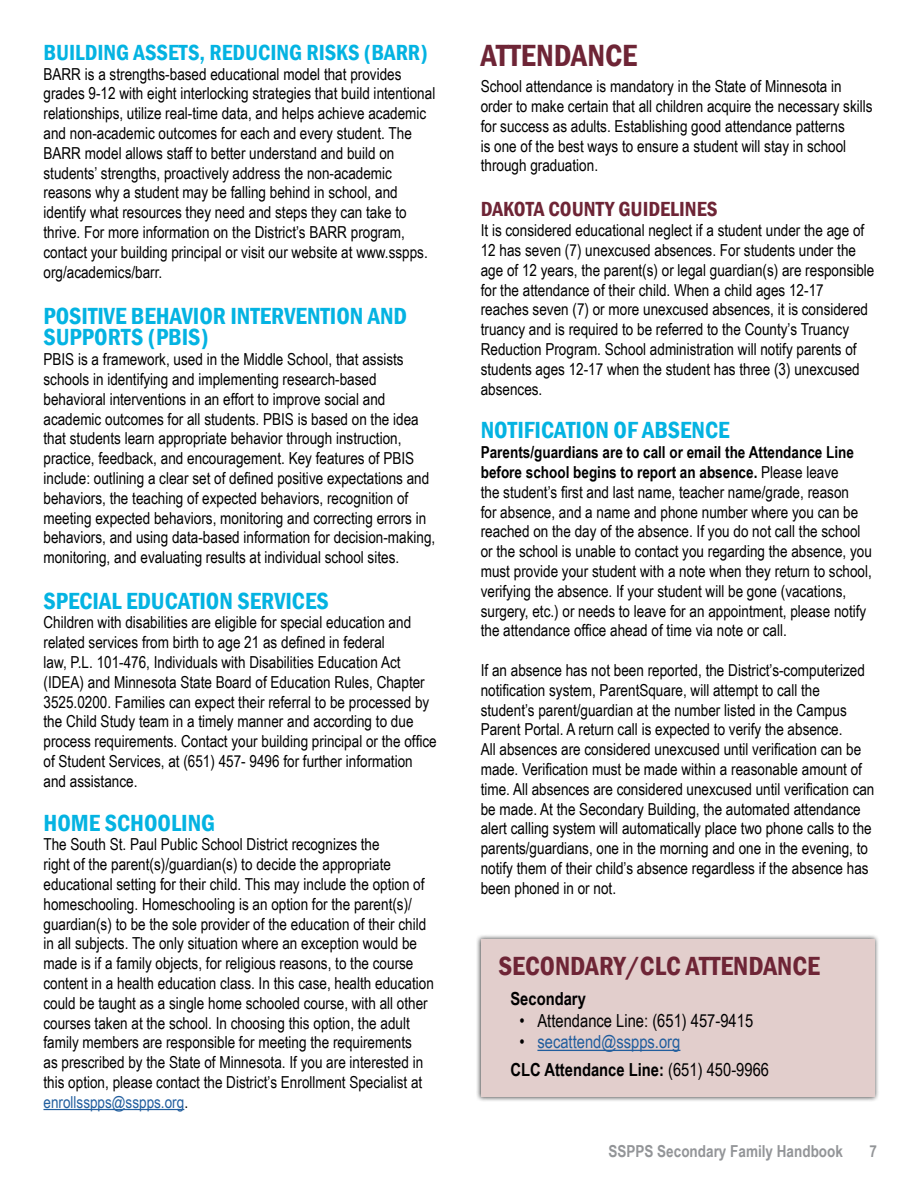
<style>
.page{position:relative;width:918px;height:1188px;background:#fff}
.page>*{position:absolute;margin:0;border:0;box-sizing:border-box;transform-origin:0 0}
.t1{font:600 condensed 31.5px "Franklin Gothic";color:#6e2536}
.t2{font:600 condensed 27px "Franklin Gothic";color:#6e2536}
.t3{font:600 condensed 24px/21px "Franklin Gothic";color:#04b3e2}
.t4{font:600 condensed 22.5px "Franklin Gothic";color:#04b3e2}
.t5{font:600 condensed 21px "Franklin Gothic";color:#6e2536}
.t6{font:18px/27.6px "Arial Narrow";color:#215e9e}
.t7{font:18px "Arial Narrow";color:#000}
.t8{font:700 18px "Arial Narrow";color:#000}
.t9{font:16.5px/19.8px "Arial Narrow";color:#000}
.t10{font:700 16.5px "Arial Narrow";color:#939598}
.s1{color:#215e9e}
.s2{font-weight:700}
.s3{color:#000}
.s4{font-weight:700;color:#000}
</style>
<div class="page">
<hr style="left:44px;top:1109px;width:140px;height:1px;background:#215e9e">
<div style="left:476px;top:934px;width:404px;height:168px;background:#000;opacity:.75"></div>
<div style="left:481px;top:939px;width:393px;height:158px;background:#e2cecc"></div>
<hr style="left:537px;top:1050px;width:143px;height:1px;background:#215e9e">
<h3 class="t4" style="left:44px;top:37px;width:386px">BUILDING ASSETS, REDUCING RISKS (BARR)</h3>
<p class="t9" style="left:44px;top:63px;width:393px">BARR is a strengths-based educational model that provides grades 9-12 with eight interlocking strategies that build intentional relationships, utilize real-time data, and helps achieve academic and non-academic outcomes for each and every student. The BARR model allows staff to better understand and build on students’ strengths, proactively address the non-academic reasons why a student may be falling behind in school, and identify what resources they need and steps they can take to thrive. For more information on the District’s BARR program, contact your building principal or visit our website at www.sspps. org/academics/barr.</p>
<h3 class="t3" style="left:44px;top:306px;width:365px">POSITIVE BEHAVIOR INTERVENTION AND<br>SUPPORTS (PBIS)</h3>
<p class="t9" style="left:44px;top:349px;width:393px">PBIS is a framework, used in the Middle School, that assists schools in identifying and implementing research-based behavioral interventions in an effort to improve social and academic outcomes for all students. PBIS is based on the idea that students learn appropriate behavior through instruction, practice, feedback, and encouragement. Key features of PBIS include: outlining a clear set of defined positive expectations and behaviors, the teaching of expected behaviors, recognition of meeting expected behaviors, monitoring and correcting errors in behaviors, and using data-based information for decision-making, monitoring, and evaluating results at individual school sites.</p>
<h3 class="t3" style="left:44px;top:590px;width:287px">SPECIAL EDUCATION SERVICES</h3>
<p class="t9" style="left:44px;top:612px;width:395px">Children with disabilities are eligible for special education and related services from birth to age 21 as defined in federal<br>law, P.L. 101-476, Individuals with Disabilities Education Act (IDEA) and Minnesota State Board of Education Rules, Chapter 3525.0200. Families can expect their referral to be processed by the Child Study team in a timely manner and according to due process requirements. Contact your building principal or the office of Student Services, at (651) 457- 9496 for further information and assistance.</p>
<h3 class="t3" style="left:44px;top:812px;width:173px">HOME SCHOOLING</h3>
<p class="t9" style="left:44px;top:834px;width:392px">The South St. Paul Public School District recognizes the<br>right of the parent(s)/guardian(s) to decide the appropriate educational setting for their child. This may include the option of homeschooling. Homeschooling is an option for the parent(s)/ guardian(s) to be the sole provider of the education of their child in all subjects. The only situation where an exception would be made is if a family objects, for religious reasons, to the course content in a health education class. In this case, health education could be taught as a single home schooled course, with all other courses taken at the school. In choosing this option, the adult family members are responsible for meeting the requirements<br>as prescribed by the State of Minnesota. If you are interested in this option, please contact the District’s Enrollment Specialist at <span class="s1">enrollsspps@sspps.org</span>.</p>
<h1 class="t1" style="left:481px;top:35px;width:158px">ATTENDANCE</h1>
<p class="t9" style="left:481px;top:76px;width:393px">School attendance is mandatory in the State of Minnesota in order to make certain that all children acquire the necessary skills for success as adults. Establishing good attendance patterns<br>is one of the best ways to ensure a student will stay in school through graduation.</p>
<p class="t5" style="left:481px;top:195px;width:238px">DAKOTA COUNTY GUIDELINES</p>
<p class="t9" style="left:481px;top:220px;width:395px">It is considered educational neglect if a student under the age of 12 has seven (7) unexcused absences. For students under the age of 12 years, the parent(s) or legal guardian(s) are responsible for the attendance of their child. When a child ages 12-17 reaches seven (7) or more unexcused absences, it is considered truancy and is required to be referred to the County’s Truancy Reduction Program. School administration will notify parents of students ages 12-17 when the student has three (3) unexcused absences.</p>
<h3 class="t3" style="left:481px;top:420px;width:250px">NOTIFICATION OF ABSENCE</h3>
<p class="t9" style="left:481px;top:442px;width:393px"><span class="s2">Parents/guardians are to call or email the Attendance Line before school begins to report an absence.</span> Please leave<br>the student’s first and last name, teacher name/grade, reason<br>for absence, and a name and phone number where you can be reached on the day of the absence. If you do not call the school or the school is unable to contact you regarding the absence, you must provide your student with a note when they return to school, verifying the absence. If your student will be gone (vacations, surgery, etc.) or needs to leave for an appointment, please notify the attendance office ahead of time via note or call.</p>
<p class="t9" style="left:481px;top:660px;width:395px">If an absence has not been reported, the District’s-computerized notification system, ParentSquare, will attempt to call the student’s parent/guardian at the number listed in the Campus Parent Portal. A return call is expected to verify the absence.<br>All absences are considered unexcused until verification can be made. Verification must be made within a reasonable amount of time. All absences are considered unexcused until verification can be made. At the Secondary Building, the automated attendance alert calling system will automatically place two phone calls to the parents/guardians, one in the morning and one in the evening, to notify them of their child’s absence regardless if the absence has been phoned in or not.</p>
<h2 class="t2" style="left:498px;top:948px;width:323px">SECONDARY/CLC ATTENDANCE</h2>
<p class="t8" style="left:510px;top:985px;width:77px">Secondary</p>
<p class="t7" style="left:519px;top:1007px;width:235px">• Attendance Line: (651) 457-9415</p>
<p class="t6" style="left:510px;top:1028px;width:260px;text-indent:9px"><span class="s3">•</span> secattend@sspps.org<br><span class="s4">CLC Attendance Line:</span> <span class="s3">(651) 450-9966</span></p>
<p class="t10" style="left:608px;top:1139px;width:236px">SSPPS Secondary Family Handbook</p>
<p class="t10" style="left:869px;top:1139px;width:9px">7</p>
</div>
